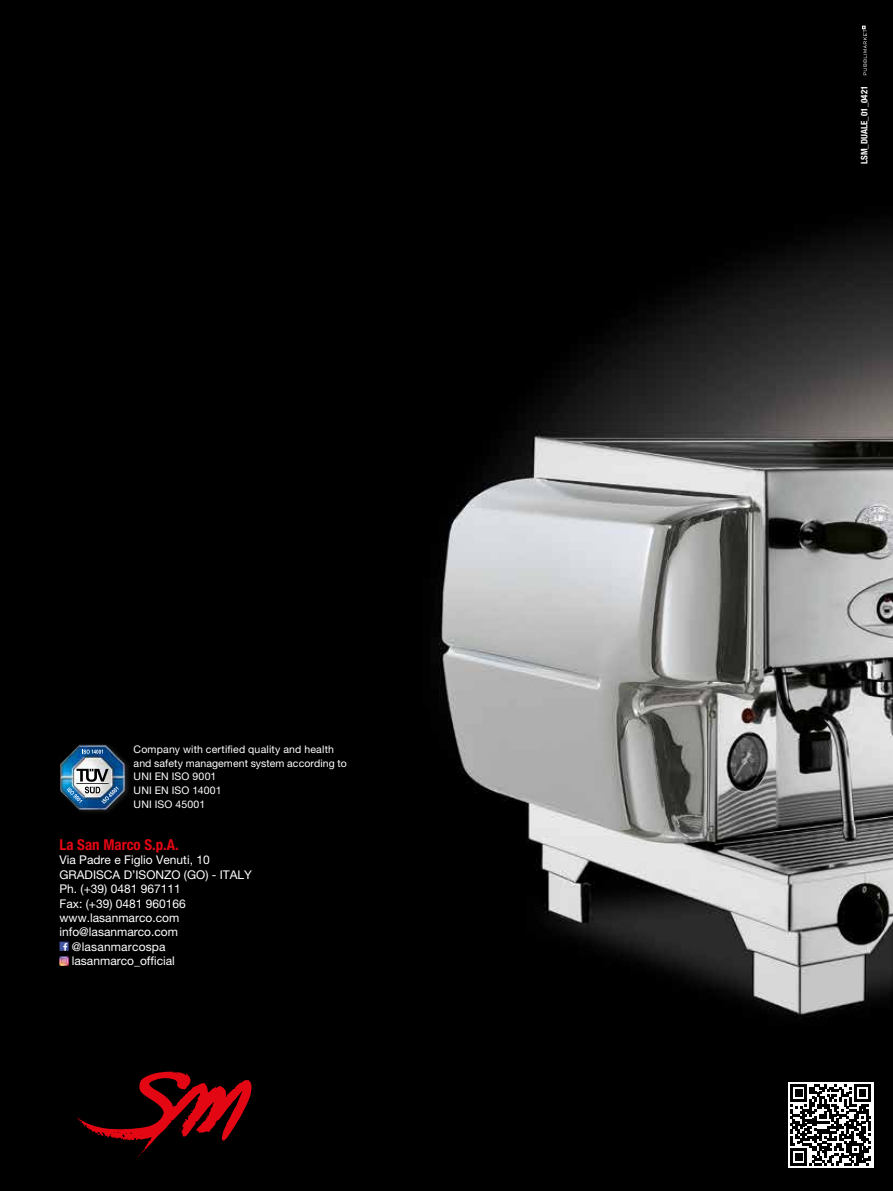
<style>
.page{position:relative;width:893px;height:1191px;background:#fff}
.page>*{position:absolute;margin:0;border:0;box-sizing:border-box;transform-origin:0 0}
.t1{font:700 condensed 15px "Helvetica Neue LT Pro";color:#e30613}
.t2{font:12px "Helvetica Neue LT Pro";color:#fff}
.t3{font:10.5px/13.8px "Helvetica Neue LT Pro";letter-spacing:.015em;color:#fff}
.t4{font:700 condensed 9px "Helvetica Neue LT Pro";color:#fff}
</style>
<div class="page">
<img style="left:0;top:0;width:893px;height:1191px">
<svg style="left:862px;top:26px;width:5px;height:49px"></svg>
<svg style="left:77px;top:1071px;width:175px;height:85px;background:#3d0105"></svg>
<svg style="left:788px;top:1082px;width:85px;height:85px"></svg>
<svg style="left:790px;top:1084px;width:81px;height:81px"></svg>
<img style="left:51px;top:737px;width:83px;height:80px">
<svg style="left:82px;top:749px;width:21px;height:4px"></svg>
<img style="left:67px;top:768px;width:52px;height:36px">
<div style="left:60px;top:941px;width:9px;height:9px;background:#4354a1"></div>
<svg style="left:63px;top:943px;width:4px;height:7px"></svg>
<svg style="left:60px;top:956px;width:9px;height:9px"></svg>
<p class="t3" style="left:134px;top:742px;width:215px">Company with certified quality and health and safety management system according to<br>UNI EN ISO 9001<br>UNI EN ISO 14001<br>UNI ISO 45001</p>
<p class="t1" style="left:60px;top:835px;width:121px">La San Marco S.p.A.</p>
<p class="t2" style="left:60px;top:853px;width:152px">Via Padre e Figlio Venuti, 10</p>
<p class="t2" style="left:60px;top:867px;width:194px">GRADISCA D’ISONZO (GO) - ITALY</p>
<p class="t2" style="left:60px;top:881px;width:123px">Ph. (+39) 0481 967111</p>
<p class="t2" style="left:60px;top:896px;width:128px">Fax: (+39) 0481 960166</p>
<p class="t2" style="left:60px;top:910px;width:121px">www.lasanmarco.com</p>
<p class="t2" style="left:60px;top:925px;width:120px">info@lasanmarco.com</p>
<p class="t2" style="left:72px;top:939px;width:95px">@lasanmarcospa</p>
<p class="t2" style="left:72px;top:953px;width:105px">lasanmarco_official</p>
<p class="t4" style="left:859px;top:164px;width:80px;rotate:-90deg">LSM_DUALE_01_0421</p>
</div>
